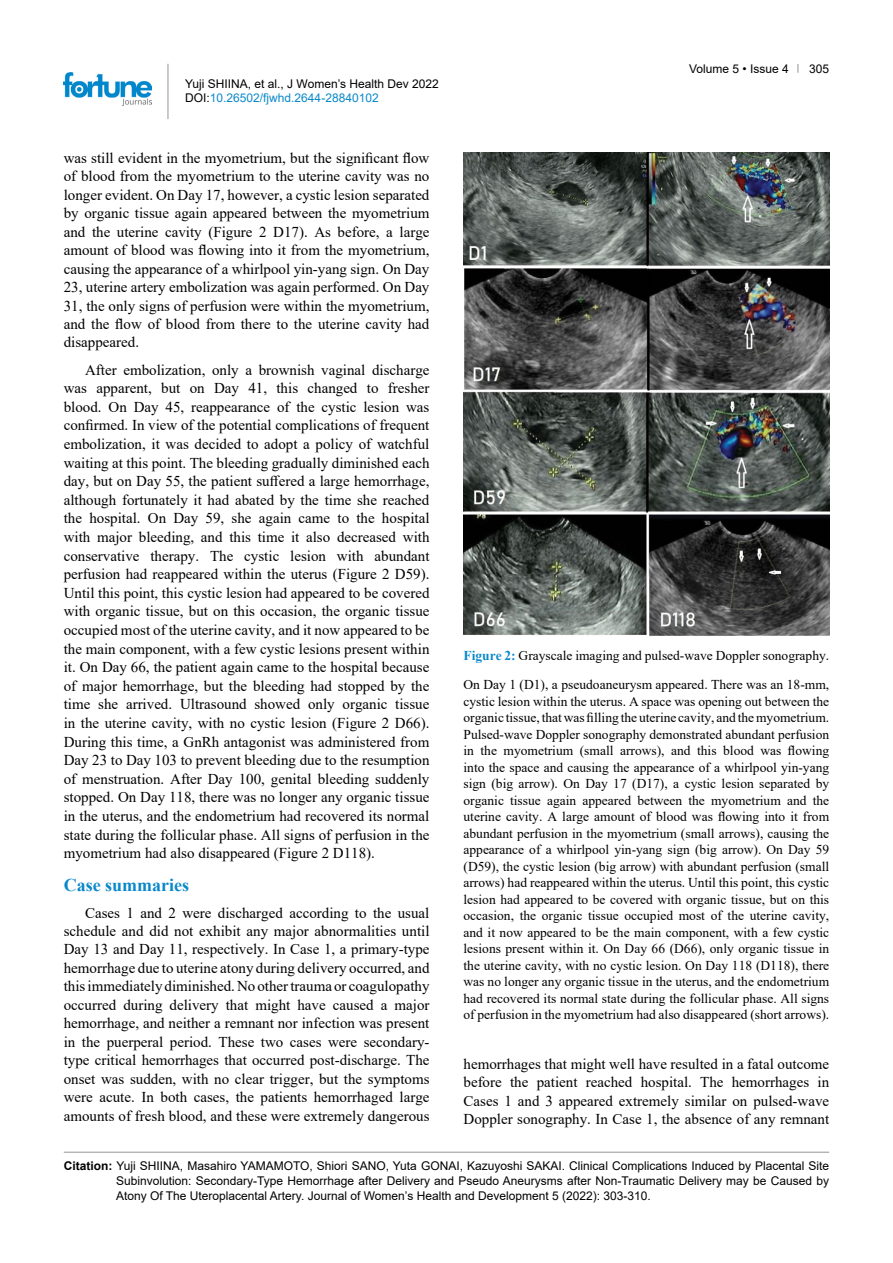
<style>
.page{position:relative;width:893px;height:1263px;background:#fff}
.page>*{position:absolute;margin:0;border:0;box-sizing:border-box;transform-origin:0 0}
.t1{font:700 18px "Times New Roman";color:#0a88ca}
.t2{font:15px/18.6px "Times New Roman";color:#000;text-align:justify}
.t3{font:13.5px/16.5px "Times New Roman";color:#000}
.t4{font:12px/15px "Arial";color:#000}
.s1{color:#0a88ca}
.s2{font-weight:700;color:#0a88ca}
.s3{font-weight:700}
</style>
<div class="page">
<hr style="left:168px;top:64px;width:1px;height:55px;background:#939598">
<img style="left:64px;top:72px;width:88px;height:33px">
<hr style="left:64px;top:1152px;width:765px;height:1px;background:#939598">
<img style="left:463px;top:152px;width:366px;height:484px">
<p class="t4" style="left:185px;top:76px;width:255px;line-height:14.4px">Yuji SHIINA, et al., J Women’s Health Dev 2022<br>DOI:<span class="s1">10.26502/fjwhd.2644-28840102</span></p>
<p class="t2" style="left:64px;top:148px;width:367px">was still evident in the myometrium, but the significant flow of blood from the myometrium to the uterine cavity was no longer evident. On Day 17, however, a cystic lesion separated by organic tissue again appeared between the myometrium and the uterine cavity (Figure 2 D17). As before, a large amount of blood was flowing into it from the myometrium, causing the appearance of a whirlpool yin-yang sign. On Day 23, uterine artery embolization was again performed. On Day 31, the only signs of perfusion were within the myometrium, and the flow of blood from there to the uterine cavity had disappeared.</p>
<p class="t2" style="left:64px;top:360px;width:367px;text-indent:21px">After embolization, only a brownish vaginal discharge was apparent, but on Day 41, this changed to fresher blood. On Day 45, reappearance of the cystic lesion was confirmed. In view of the potential complications of frequent embolization, it was decided to adopt a policy of watchful waiting at this point. The bleeding gradually diminished each day, but on Day 55, the patient suffered a large hemorrhage, although fortunately it had abated by the time she reached the hospital. On Day 59, she again came to the hospital with major bleeding, and this time it also decreased with conservative therapy. The cystic lesion with abundant perfusion had reappeared within the uterus (Figure 2 D59).<br>Until this point, this cystic lesion had appeared to be covered with organic tissue, but on this occasion, the organic tissue occupied most of the uterine cavity, and it now appeared to be the main component, with a few cystic lesions present within it. On Day 66, the patient again came to the hospital because of major hemorrhage, but the bleeding had stopped by the time she arrived. Ultrasound showed only organic tissue in the uterine cavity, with no cystic lesion (Figure 2 D66).<br>During this time, a GnRh antagonist was administered from Day 23 to Day 103 to prevent bleeding due to the resumption of menstruation. After Day 100, genital bleeding suddenly stopped. On Day 118, there was no longer any organic tissue in the uterus, and the endometrium had recovered its normal state during the follicular phase. All signs of perfusion in the myometrium had also disappeared (Figure 2 D118).</p>
<p class="t1" style="left:64px;top:871px;width:127px">Case summaries</p>
<p class="t2" style="left:64px;top:903px;width:367px;text-indent:21px">Cases 1 and 2 were discharged according to the usual schedule and did not exhibit any major abnormalities until Day 13 and Day 11, respectively. In Case 1, a primary-type hemorrhage due to uterine atony during delivery occurred, and this immediately diminished. No other trauma or coagulopathy occurred during delivery that might have caused a major hemorrhage, and neither a remnant nor infection was present in the puerperal period. These two cases were secondary&shy;type critical hemorrhages that occurred post-discharge. The onset was sudden, with no clear trigger, but the symptoms were acute. In both cases, the patients hemorrhaged large amounts of fresh blood, and these were extremely dangerous</p>
<p class="t4" style="left:689px;top:61px;width:101px">Volume 5 • Issue 4</p>
<p class="t4" style="left:809px;top:61px;width:22px">305</p>
<p class="t3" style="left:463px;top:640px;width:367px;line-height:29.2px"><span class="s2">Figure 2:</span> Grayscale imaging and pulsed-wave Doppler sonography.<br>On Day 1 (D1), a pseudoaneurysm appeared. There was an 18-mm,</p>
<p class="t3" style="left:463px;top:692px;width:367px;text-align:justify">cystic lesion within the uterus. A space was opening out between the organic tissue, that was filling the uterine cavity, and the myometrium.<br>Pulsed-wave Doppler sonography demonstrated abundant perfusion in the myometrium (small arrows), and this blood was flowing into the space and causing the appearance of a whirlpool yin-yang sign (big arrow). On Day 17 (D17), a cystic lesion separated by organic tissue again appeared between the myometrium and the uterine cavity. A large amount of blood was flowing into it from abundant perfusion in the myometrium (small arrows), causing the appearance of a whirlpool yin-yang sign (big arrow). On Day 59 (D59), the cystic lesion (big arrow) with abundant perfusion (small arrows) had reappeared within the uterus. Until this point, this cystic lesion had appeared to be covered with organic tissue, but on this occasion, the organic tissue occupied most of the uterine cavity, and it now appeared to be the main component, with a few cystic lesions present within it. On Day 66 (D66), only organic tissue in the uterine cavity, with no cystic lesion. On Day 118 (D118), there was no longer any organic tissue in the uterus, and the endometrium had recovered its normal state during the follicular phase. All signs of perfusion in the myometrium had also disappeared (short arrows).</p>
<p class="t2" style="left:463px;top:1054px;width:367px">hemorrhages that might well have resulted in a fatal outcome before the patient reached hospital. The hemorrhages in Cases 1 and 3 appeared extremely similar on pulsed-wave Doppler sonography. In Case 1, the absence of any remnant</p>
<p class="t4" style="left:116px;top:1158px;width:715px;text-align:justify;text-indent:-52px"><span class="s3">Citation:</span> Yuji SHIINA, Masahiro YAMAMOTO, Shiori SANO, Yuta GONAI, Kazuyoshi SAKAI. Clinical Complications Induced by Placental Site Subinvolution: Secondary-Type Hemorrhage after Delivery and Pseudo Aneurysms after Non-Traumatic Delivery may be Caused by Atony Of The Uteroplacental Artery. Journal of Women’s Health and Development 5 (2022): 303-310.</p>
</div>
